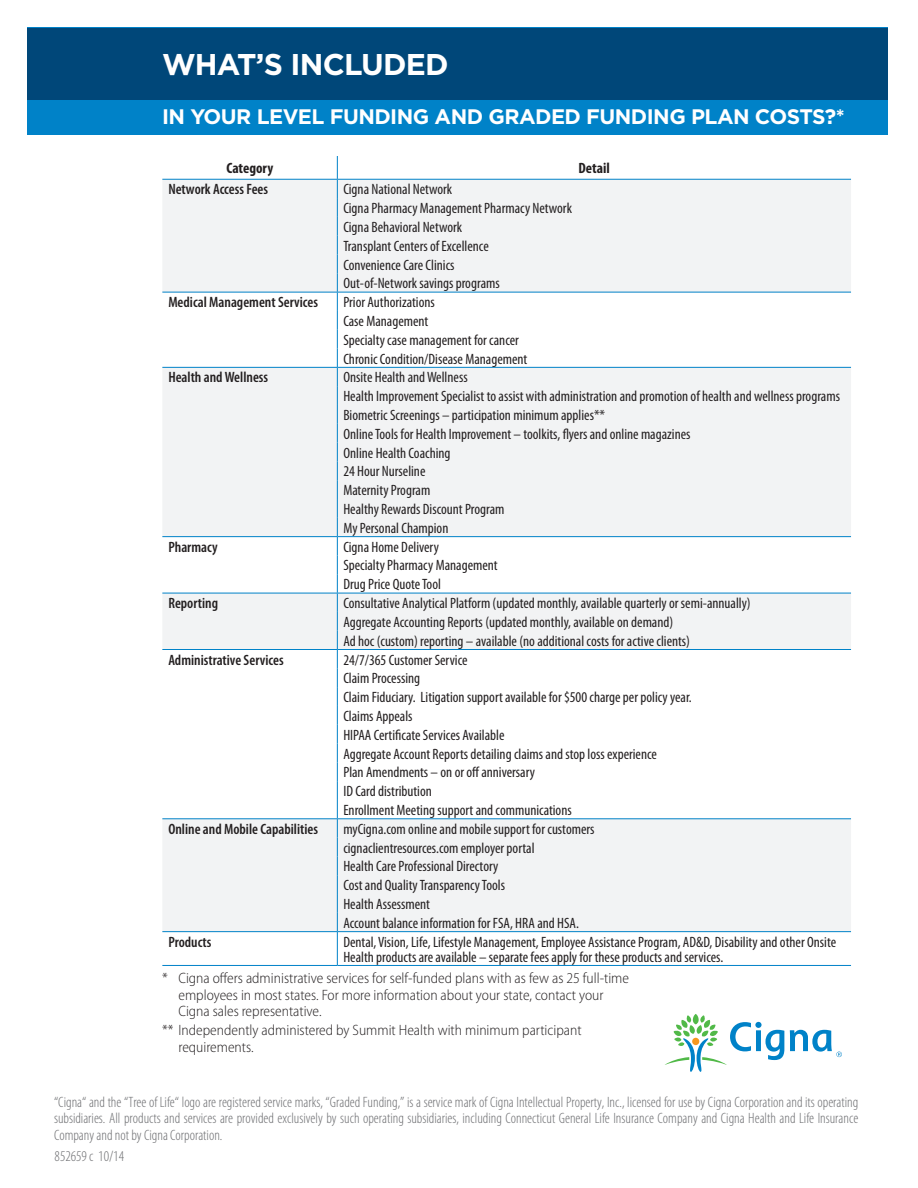
<style>
.page{position:relative;width:918px;height:1188px;background:#fff}
.page>*{position:absolute;margin:0;border:0;box-sizing:border-box;transform-origin:0 0}
.G-upper_case_head{font:700 30px "Gotham";letter-spacing:-.025em;color:#fff}
.G-upper_case_head-2{font:700 21px "Gotham";letter-spacing:-.025em;color:#fff}
.M-Bullet_Copy{font:condensed 15px/15px "Myriad Pro";color:#231f20}
.M-Legal_copy_Cat{font:300 condensed 15px/16.5px "Myriad Pro";color:#6c6d70;text-align:justify}
.M-Bullet_Copy-2{font:300 semi-condensed 15px/16.5px "Myriad Pro";color:#231f20}
.M-Bullet_Copy-3{font:600 condensed 15px "Myriad Pro";color:#231f20}
.M-Bullet_Copy-4{font:700 condensed 15px "Myriad Pro";color:#231f20}
</style>
<div class="page">
<div style="left:28px;top:28px;width:860px;height:107px;background:#0082c8"></div>
<svg style="left:665px;top:1014px;width:177px;height:58px"></svg>
<svg style="left:162px;top:180px;width:689px;height:751px;fill:#f2f3f4"></svg>
<svg style="left:337px;top:156px;width:1px;height:775px"></svg>
<hr style="left:337px;top:932px;width:1px;height:33px;background:#0082c8">
<hr style="left:162px;top:965px;width:175px;height:1px;background:#0082c8">
<hr style="left:337px;top:965px;width:514px;height:1px;background:#0082c8">
<hr style="left:162px;top:931px;width:175px;height:1px;background:#0082c8">
<hr style="left:337px;top:931px;width:514px;height:1px;background:#0082c8">
<hr style="left:162px;top:818px;width:175px;height:1px;background:#0082c8">
<hr style="left:337px;top:818px;width:514px;height:1px;background:#0082c8">
<hr style="left:162px;top:649px;width:175px;height:1px;background:#0082c8">
<hr style="left:337px;top:649px;width:514px;height:1px;background:#0082c8">
<hr style="left:162px;top:593px;width:175px;height:1px;background:#0082c8">
<hr style="left:337px;top:593px;width:514px;height:1px;background:#0082c8">
<hr style="left:162px;top:536px;width:175px;height:1px;background:#0082c8">
<hr style="left:337px;top:536px;width:514px;height:1px;background:#0082c8">
<hr style="left:162px;top:367px;width:175px;height:1px;background:#0082c8">
<hr style="left:337px;top:367px;width:514px;height:1px;background:#0082c8">
<hr style="left:162px;top:292px;width:175px;height:1px;background:#0082c8">
<hr style="left:337px;top:292px;width:514px;height:1px;background:#0082c8">
<hr style="left:162px;top:179px;width:175px;height:1px;background:#0082c8">
<hr style="left:337px;top:179px;width:514px;height:1px;background:#0082c8">
<div style="left:28px;top:28px;width:860px;height:71px;background:#004779"></div>
<p class="G-upper_case_head" style="left:162px;top:47px;width:288px">WHAT’S INCLUDED</p>
<p class="G-upper_case_head-2" style="left:162px;top:104px;width:684px">IN YOUR LEVEL FUNDING AND GRADED FUNDING PLAN COSTS?*</p>
<p class="M-Bullet_Copy-4" style="left:226px;top:160px;width:48px">Category</p>
<p class="M-Bullet_Copy-4" style="left:579px;top:160px;width:33px">Detail</p>
<p class="M-Bullet_Copy-3" style="left:168px;top:181px;width:101px">Network Access Fees</p>
<p class="M-Bullet_Copy" style="left:343px;top:182px;width:110px">Cigna National Network</p>
<p class="M-Bullet_Copy" style="left:343px;top:201px;width:230px">Cigna Pharmacy Management Pharmacy Network</p>
<p class="M-Bullet_Copy" style="left:343px;top:220px;width:120px">Cigna Behavioral Network</p>
<p class="M-Bullet_Copy" style="left:343px;top:239px;width:147px">Transplant Centers of Excellence</p>
<p class="M-Bullet_Copy" style="left:343px;top:257px;width:113px">Convenience Care Clinics</p>
<p class="M-Bullet_Copy" style="left:343px;top:276px;width:158px">Out-of-Network savings programs</p>
<p class="M-Bullet_Copy-3" style="left:168px;top:294px;width:151px">Medical Management Services</p>
<p class="M-Bullet_Copy" style="left:343px;top:295px;width:93px">Prior Authorizations</p>
<p class="M-Bullet_Copy" style="left:343px;top:314px;width:87px">Case Management</p>
<p class="M-Bullet_Copy" style="left:343px;top:333px;width:177px">Specialty case management for cancer</p>
<p class="M-Bullet_Copy" style="left:343px;top:351px;width:186px">Chronic Condition/Disease Management</p>
<p class="M-Bullet_Copy-3" style="left:168px;top:369px;width:101px">Health and Wellness</p>
<p class="M-Bullet_Copy" style="left:343px;top:370px;width:126px">Onsite Health and Wellness</p>
<p class="M-Bullet_Copy" style="left:343px;top:389px;width:498px">Health Improvement Specialist to assist with administration and promotion of health and wellness programs</p>
<p class="M-Bullet_Copy" style="left:343px;top:408px;width:263px">Biometric Screenings – participation minimum applies**</p>
<p class="M-Bullet_Copy" style="left:343px;top:427px;width:349px">Online Tools for Health Improvement – toolkits, flyers and online magazines</p>
<p class="M-Bullet_Copy" style="left:343px;top:445px;width:109px">Online Health Coaching</p>
<p class="M-Bullet_Copy" style="left:343px;top:464px;width:84px">24 Hour Nurseline</p>
<p class="M-Bullet_Copy" style="left:343px;top:483px;width:89px">Maternity Program</p>
<p class="M-Bullet_Copy" style="left:343px;top:502px;width:163px">Healthy Rewards Discount Program</p>
<p class="M-Bullet_Copy" style="left:343px;top:521px;width:107px">My Personal Champion</p>
<p class="M-Bullet_Copy-3" style="left:168px;top:538px;width:51px">Pharmacy</p>
<p class="M-Bullet_Copy" style="left:343px;top:540px;width:97px">Cigna Home Delivery</p>
<p class="M-Bullet_Copy" style="left:343px;top:558px;width:156px">Specialty Pharmacy Management</p>
<p class="M-Bullet_Copy" style="left:343px;top:577px;width:99px">Drug Price Quote Tool</p>
<p class="M-Bullet_Copy-3" style="left:168px;top:595px;width:51px">Reporting</p>
<p class="M-Bullet_Copy" style="left:343px;top:596px;width:409px">Consultative Analytical Platform (updated monthly, available quarterly or semi-annually)</p>
<p class="M-Bullet_Copy" style="left:343px;top:615px;width:331px">Aggregate Accounting Reports (updated monthly, available on demand)</p>
<p class="M-Bullet_Copy" style="left:343px;top:634px;width:348px">Ad hoc (custom) reporting – available (no additional costs for active clients)</p>
<p class="M-Bullet_Copy-3" style="left:168px;top:651px;width:117px">Administrative Services</p>
<p class="M-Bullet_Copy" style="left:343px;top:652px;width:126px">24/7/365 Customer Service</p>
<p class="M-Bullet_Copy" style="left:343px;top:671px;width:78px">Claim Processing</p>
<p class="M-Bullet_Copy" style="left:343px;top:690px;width:350px">Claim Fiduciary. Litigation support available for $500 charge per policy year.</p>
<p class="M-Bullet_Copy" style="left:343px;top:709px;width:71px">Claims Appeals</p>
<p class="M-Bullet_Copy" style="left:343px;top:728px;width:163px">HIPAA Certificate Services Available</p>
<p class="M-Bullet_Copy" style="left:343px;top:746px;width:315px">Aggregate Account Reports detailing claims and stop loss experience</p>
<p class="M-Bullet_Copy" style="left:343px;top:765px;width:193px">Plan Amendments – on or off anniversary</p>
<p class="M-Bullet_Copy" style="left:343px;top:784px;width:90px">ID Card distribution</p>
<p class="M-Bullet_Copy" style="left:343px;top:803px;width:230px">Enrollment Meeting support and communications</p>
<p class="M-Bullet_Copy-3" style="left:168px;top:821px;width:151px">Online and Mobile Capabilities</p>
<p class="M-Bullet_Copy" style="left:343px;top:822px;width:253px">myCigna.com online and mobile support for customers</p>
<p class="M-Bullet_Copy" style="left:343px;top:840px;width:193px">cignaclientresources.com employer portal</p>
<p class="M-Bullet_Copy" style="left:343px;top:859px;width:157px">Health Care Professional Directory</p>
<p class="M-Bullet_Copy" style="left:343px;top:878px;width:163px">Cost and Quality Transparency Tools</p>
<p class="M-Bullet_Copy" style="left:343px;top:897px;width:88px">Health Assessment</p>
<p class="M-Bullet_Copy" style="left:343px;top:916px;width:237px">Account balance information for FSA, HRA and HSA.</p>
<p class="M-Bullet_Copy-3" style="left:168px;top:934px;width:45px">Products</p>
<p class="M-Bullet_Copy" style="left:343px;top:935px;width:494px">Dental, Vision, Life, Lifestyle Management, Employee Assistance Program, AD&amp;D, Disability and other Onsite<br>Health products are available – separate fees apply for these products and services.</p>
<p class="M-Bullet_Copy-2" style="left:178px;top:970px;width:452px;text-indent:-16px">* Cigna offers administrative services for self-funded plans with as few as 25 full-time employees in most states. For more information about your state, contact your<br>Cigna sales representative.</p>
<p class="M-Bullet_Copy-2" style="left:178px;top:1022px;width:405px;text-indent:-16px">** Independently administered by Summit Health with minimum participant requirements.</p>
<p class="M-Legal_copy_Cat" style="left:54px;top:1094px;width:806px">“Cigna“ and the “Tree of Life“ logo are registered service marks, “Graded Funding,” is a service mark of Cigna Intellectual Property, Inc., licensed for use by Cigna Corporation and its operating subsidiaries. All products and services are provided exclusively by such operating subsidiaries, including Connecticut General Life Insurance Company and Cigna Health and Life Insurance Company and not by Cigna Corporation.</p>
<p class="M-Legal_copy_Cat" style="left:55px;top:1149px;width:71px">852659 c 10/14</p>
</div>
